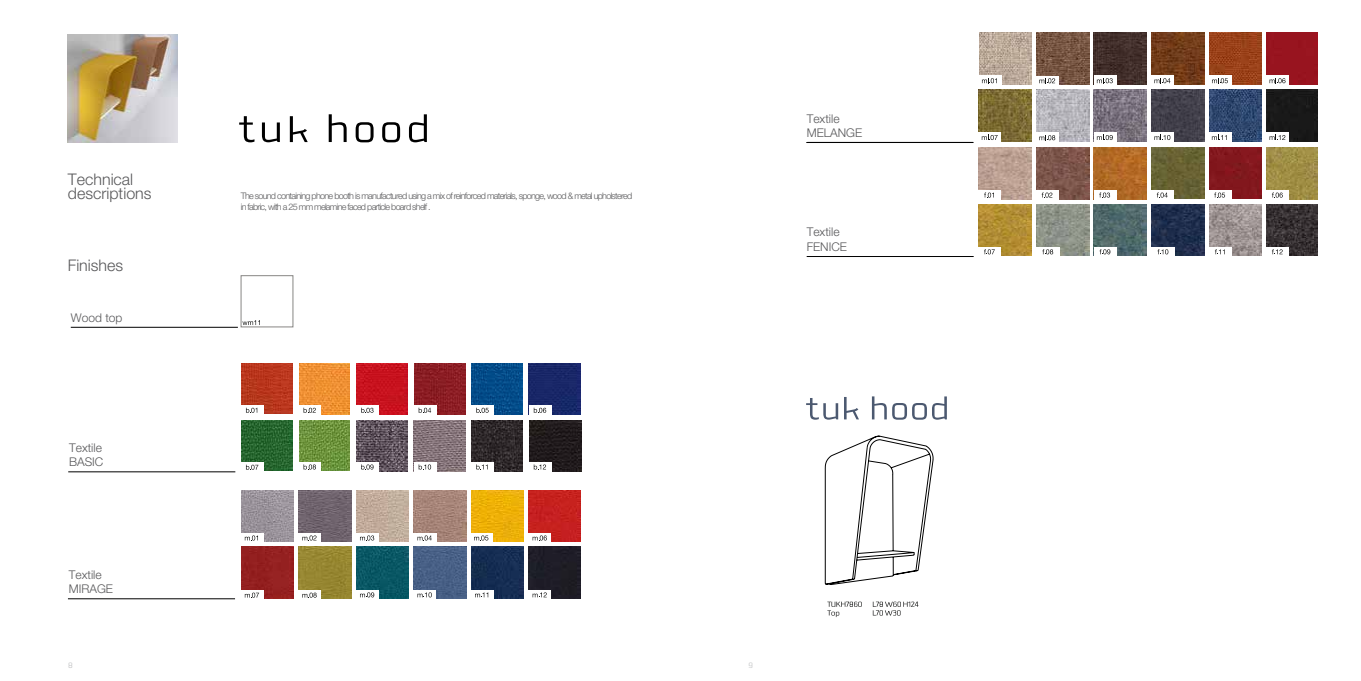
<style>
.page{position:relative;width:1361px;height:681px;background:#fff}
.page>*{position:absolute;margin:0;border:0;box-sizing:border-box;transform-origin:0 0}
.t1{font:300 16px/14px "Helvetica Neue";color:#58585a}
.t2{font:300 12px/14.4px "Helvetica Neue";color:#58585a}
.t3{font:300 9px/10.8px "Helvetica Neue";letter-spacing:-.08em;color:#58585a}
.t4{font:300 8.5px "Downtempo";color:#c6c7c8}
</style>
<div class="page">
<hr style="left:806px;top:256px;width:167px;height:1px;background:#000">
<hr style="left:68px;top:471px;width:167px;height:1px;background:#000">
<hr style="left:68px;top:598px;width:167px;height:1px;background:#000">
<hr style="left:806px;top:142px;width:167px;height:1px;background:#000">
<img style="left:68px;top:34px;width:109px;height:108px">
<svg style="left:239px;top:116px;width:69px;height:26px"></svg>
<svg style="left:329px;top:114px;width:98px;height:28px"></svg>
<hr style="left:71px;top:327px;width:167px;height:1px;background:#000">
<svg style="left:824px;top:435px;width:109px;height:150px"></svg>
<svg style="left:806px;top:398px;width:32px;height:21px"></svg>
<svg style="left:872px;top:396px;width:75px;height:23px"></svg>
<svg style="left:844px;top:397px;width:15px;height:22px"></svg>
<svg style="left:827px;top:601px;width:34px;height:15px"></svg>
<svg style="left:873px;top:601px;width:45px;height:14px"></svg>
<img style="left:529px;top:420px;width:52px;height:51px">
<img style="left:471px;top:420px;width:52px;height:51px">
<img style="left:414px;top:420px;width:51px;height:51px">
<img style="left:356px;top:420px;width:52px;height:51px">
<img style="left:299px;top:420px;width:51px;height:50px">
<img style="left:241px;top:420px;width:52px;height:50px">
<img style="left:529px;top:363px;width:51px;height:51px">
<img style="left:472px;top:363px;width:51px;height:51px">
<img style="left:414px;top:363px;width:51px;height:51px">
<img style="left:356px;top:363px;width:52px;height:51px">
<img style="left:299px;top:363px;width:51px;height:51px">
<img style="left:241px;top:363px;width:52px;height:51px">
<div style="left:241px;top:405px;width:23px;height:9px;background:#fff"></div>
<svg style="left:246px;top:407px;width:11px;height:6px"></svg>
<div style="left:241px;top:462px;width:23px;height:9px;background:#fff"></div>
<svg style="left:246px;top:464px;width:12px;height:5px"></svg>
<div style="left:299px;top:405px;width:22px;height:9px;background:#fff"></div>
<svg style="left:303px;top:407px;width:13px;height:6px"></svg>
<div style="left:299px;top:462px;width:22px;height:9px;background:#fff"></div>
<svg style="left:303px;top:464px;width:13px;height:5px"></svg>
<div style="left:356px;top:405px;width:23px;height:9px;background:#fff"></div>
<svg style="left:361px;top:407px;width:12px;height:6px"></svg>
<div style="left:356px;top:462px;width:23px;height:9px;background:#fff"></div>
<svg style="left:361px;top:464px;width:12px;height:5px"></svg>
<div style="left:414px;top:405px;width:22px;height:9px;background:#fff"></div>
<svg style="left:419px;top:407px;width:12px;height:6px"></svg>
<svg style="left:413px;top:462px;width:23px;height:9px"></svg>
<svg style="left:419px;top:464px;width:12px;height:5px"></svg>
<div style="left:471px;top:405px;width:23px;height:9px;background:#fff"></div>
<svg style="left:476px;top:407px;width:13px;height:6px"></svg>
<div style="left:471px;top:462px;width:23px;height:9px;background:#fff"></div>
<svg style="left:476px;top:464px;width:11px;height:5px"></svg>
<div style="left:529px;top:405px;width:22px;height:9px;background:#fff"></div>
<svg style="left:534px;top:407px;width:12px;height:6px"></svg>
<svg style="left:529px;top:462px;width:22px;height:9px"></svg>
<svg style="left:534px;top:464px;width:12px;height:5px"></svg>
<div style="left:529px;top:546px;width:51px;height:52px;background:#1f1d27"></div>
<img style="left:471px;top:546px;width:53px;height:52px">
<img style="left:414px;top:546px;width:53px;height:52px">
<img style="left:356px;top:546px;width:53px;height:52px">
<img style="left:299px;top:546px;width:52px;height:52px">
<div style="left:241px;top:546px;width:53px;height:52px;background:#942020"></div>
<div style="left:529px;top:490px;width:51px;height:51px;background:#c6211f"></div>
<img style="left:471px;top:490px;width:53px;height:51px">
<img style="left:414px;top:490px;width:53px;height:51px">
<img style="left:356px;top:490px;width:53px;height:51px">
<img style="left:299px;top:490px;width:52px;height:51px">
<img style="left:241px;top:490px;width:53px;height:51px">
<svg style="left:241px;top:533px;width:22px;height:8px"></svg>
<svg style="left:245px;top:535px;width:13px;height:5px"></svg>
<svg style="left:241px;top:590px;width:22px;height:8px"></svg>
<svg style="left:245px;top:592px;width:14px;height:5px"></svg>
<svg style="left:299px;top:533px;width:22px;height:8px"></svg>
<svg style="left:302px;top:535px;width:14px;height:5px"></svg>
<svg style="left:299px;top:590px;width:22px;height:8px"></svg>
<svg style="left:302px;top:592px;width:15px;height:5px"></svg>
<svg style="left:356px;top:533px;width:23px;height:8px"></svg>
<svg style="left:360px;top:535px;width:14px;height:5px"></svg>
<div style="left:356px;top:589px;width:23px;height:10px;background:#fff"></div>
<svg style="left:360px;top:592px;width:14px;height:5px"></svg>
<div style="left:413px;top:533px;width:23px;height:9px;background:#fff"></div>
<svg style="left:417px;top:535px;width:15px;height:5px"></svg>
<div style="left:413px;top:589px;width:23px;height:10px;background:#fff"></div>
<svg style="left:417px;top:592px;width:15px;height:5px"></svg>
<svg style="left:471px;top:533px;width:22px;height:8px"></svg>
<svg style="left:474px;top:535px;width:14px;height:5px"></svg>
<div style="left:471px;top:589px;width:23px;height:10px;background:#fff"></div>
<svg style="left:475px;top:592px;width:13px;height:5px"></svg>
<svg style="left:529px;top:533px;width:22px;height:8px"></svg>
<svg style="left:532px;top:535px;width:15px;height:5px"></svg>
<div style="left:529px;top:589px;width:22px;height:10px;background:#fff"></div>
<svg style="left:532px;top:592px;width:15px;height:5px"></svg>
<div style="left:241px;top:275px;width:52px;height:52px;border:1px solid #878684"></div>
<svg style="left:242px;top:320px;width:18px;height:5px"></svg>
<div style="left:1266px;top:90px;width:51px;height:52px;background:#191919"></div>
<img style="left:1209px;top:90px;width:52px;height:52px">
<img style="left:1151px;top:90px;width:53px;height:52px">
<img style="left:1094px;top:90px;width:52px;height:52px">
<img style="left:1036px;top:90px;width:53px;height:52px">
<img style="left:979px;top:90px;width:52px;height:52px">
<div style="left:1266px;top:32px;width:51px;height:52px;background:#98141f"></div>
<img style="left:1209px;top:32px;width:52px;height:52px">
<img style="left:1151px;top:32px;width:53px;height:53px">
<img style="left:1094px;top:32px;width:52px;height:53px">
<img style="left:1036px;top:32px;width:53px;height:52px">
<img style="left:979px;top:32px;width:52px;height:53px">
<svg style="left:979px;top:76px;width:22px;height:9px"></svg>
<svg style="left:982px;top:78px;width:15px;height:5px"></svg>
<div style="left:978px;top:132px;width:23px;height:10px;background:#fff"></div>
<svg style="left:981px;top:135px;width:16px;height:5px"></svg>
<svg style="left:1036px;top:76px;width:23px;height:8px"></svg>
<svg style="left:1039px;top:78px;width:16px;height:5px"></svg>
<svg style="left:1036px;top:133px;width:23px;height:9px"></svg>
<svg style="left:1039px;top:135px;width:16px;height:5px"></svg>
<svg style="left:1093px;top:76px;width:23px;height:9px"></svg>
<svg style="left:1097px;top:78px;width:16px;height:5px"></svg>
<div style="left:1093px;top:132px;width:23px;height:10px;background:#fff"></div>
<svg style="left:1097px;top:135px;width:16px;height:5px"></svg>
<div style="left:1151px;top:76px;width:23px;height:9px;background:#fff"></div>
<svg style="left:1154px;top:78px;width:16px;height:5px"></svg>
<div style="left:1151px;top:132px;width:23px;height:10px;background:#fff"></div>
<svg style="left:1154px;top:135px;width:16px;height:5px"></svg>
<div style="left:1208px;top:76px;width:23px;height:9px;background:#fff"></div>
<svg style="left:1212px;top:78px;width:16px;height:5px"></svg>
<div style="left:1208px;top:132px;width:24px;height:10px;background:#fff"></div>
<svg style="left:1212px;top:135px;width:14px;height:5px"></svg>
<svg style="left:1266px;top:76px;width:23px;height:8px"></svg>
<svg style="left:1269px;top:78px;width:16px;height:5px"></svg>
<div style="left:1266px;top:132px;width:23px;height:10px;background:#fff"></div>
<svg style="left:1269px;top:135px;width:16px;height:5px"></svg>
<img style="left:1266px;top:204px;width:51px;height:51px">
<img style="left:1209px;top:204px;width:52px;height:51px">
<img style="left:1151px;top:204px;width:53px;height:51px">
<img style="left:1094px;top:204px;width:52px;height:51px">
<img style="left:1036px;top:204px;width:53px;height:51px">
<img style="left:979px;top:204px;width:52px;height:51px">
<img style="left:1266px;top:147px;width:51px;height:52px">
<div style="left:1209px;top:147px;width:52px;height:52px;background:#82171d"></div>
<img style="left:1151px;top:147px;width:53px;height:52px">
<img style="left:1094px;top:147px;width:52px;height:52px">
<img style="left:1036px;top:147px;width:53px;height:52px">
<img style="left:979px;top:147px;width:52px;height:52px">
<div style="left:978px;top:190px;width:23px;height:9px;background:#fff"></div>
<svg style="left:984px;top:192px;width:10px;height:6px"></svg>
<div style="left:978px;top:247px;width:23px;height:9px;background:#fff"></div>
<svg style="left:984px;top:249px;width:11px;height:5px"></svg>
<div style="left:1036px;top:190px;width:23px;height:9px;background:#fff"></div>
<svg style="left:1041px;top:192px;width:11px;height:6px"></svg>
<div style="left:1035px;top:247px;width:24px;height:9px;background:#fff"></div>
<svg style="left:1042px;top:249px;width:11px;height:5px"></svg>
<div style="left:1093px;top:190px;width:23px;height:9px;background:#fff"></div>
<svg style="left:1099px;top:192px;width:11px;height:6px"></svg>
<div style="left:1093px;top:247px;width:23px;height:9px;background:#fff"></div>
<svg style="left:1099px;top:249px;width:11px;height:5px"></svg>
<div style="left:1151px;top:190px;width:23px;height:9px;background:#fff"></div>
<svg style="left:1156px;top:192px;width:11px;height:6px"></svg>
<div style="left:1151px;top:247px;width:23px;height:10px;background:#fff"></div>
<svg style="left:1157px;top:249px;width:11px;height:5px"></svg>
<div style="left:1208px;top:190px;width:23px;height:9px;background:#fff"></div>
<svg style="left:1214px;top:192px;width:11px;height:6px"></svg>
<div style="left:1208px;top:247px;width:24px;height:9px;background:#fff"></div>
<svg style="left:1215px;top:249px;width:9px;height:5px"></svg>
<div style="left:1266px;top:190px;width:23px;height:9px;background:#fff"></div>
<svg style="left:1272px;top:192px;width:10px;height:6px"></svg>
<div style="left:1266px;top:247px;width:23px;height:9px;background:#fff"></div>
<svg style="left:1272px;top:249px;width:10px;height:5px"></svg>
<h1 class="t1" style="left:68px;top:172px;width:85px">Technical descriptions</h1>
<h1 class="t1" style="left:68px;top:257px;width:57px">Finishes</h1>
<h2 class="t2" style="left:71px;top:309px;width:53px">Wood top</h2>
<h2 class="t2" style="left:69px;top:440px;width:36px">Textile<br>BASIC</h2>
<h2 class="t2" style="left:69px;top:567px;width:46px">Textile<br>MIRAGE</h2>
<p class="t3" style="left:241px;top:190px;width:393px">The sound containing phone booth is manufactured using a mix of reinforced materials, sponge, wood &amp; metal upholstered in fabric, with a 25 mm melamine faced particle board shelf .</p>
<p class="t4" style="left:68px;top:660px;width:6px">8</p>
<p class="t4" style="left:748px;top:660px;width:6px">9</p>
<h2 class="t2" style="left:806px;top:111px;width:57px">Textile<br>MELANGE</h2>
<h2 class="t2" style="left:806px;top:224px;width:42px">Textile<br>FENICE</h2>
</div>
